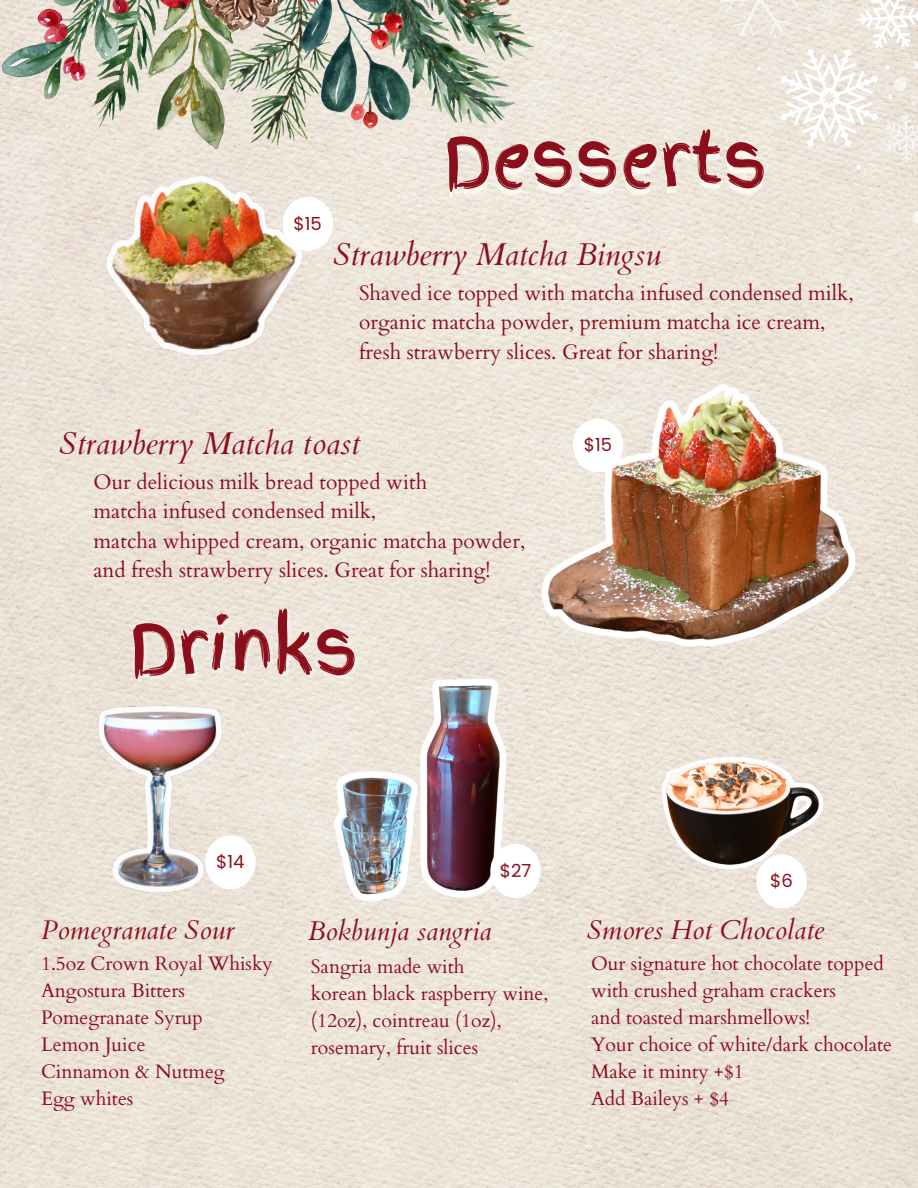
<style>
.page{position:relative;width:918px;height:1188px;background:#fff}
.page>*{position:absolute;margin:0;border:0;box-sizing:border-box;transform-origin:0 0}
.t1{font:69px "Finger Paint";letter-spacing:-.005em;color:#8b0e1b}
.t2{font:italic 31.5px "Cardo";color:#8b0e1b}
.t3{font:italic 27px "Cardo";color:#8b0e1b}
.t4{font:21px "Cardo";color:#8b0e1b}
.t5{font:19.5px "Cardo";color:#8b0e1b}
.t6{font:18px "Poppins";color:#8b0e1b}
</style>
<div class="page">
<img style="left:0;top:0;width:918px;height:1188px">
<img style="left:0;top:0;width:553px;height:148px">
<img style="left:512px;top:359px;width:376px;height:287px">
<img style="left:646px;top:745px;width:191px;height:141px">
<img style="left:67px;top:659px;width:188px;height:257px">
<img style="left:273px;top:659px;width:267px;height:268px">
<img style="left:92px;top:163px;width:227px;height:215px">
<svg style="left:912px;top:211px;width:6px;height:13px"></svg>
<div style="left:283px;top:197px;width:50px;height:54px;background:#fff;border-radius:50%"></div>
<div style="left:573px;top:418px;width:50px;height:54px;background:#fff;border-radius:50%"></div>
<div style="left:205px;top:835px;width:51px;height:54px;background:#fff;border-radius:50%"></div>
<div style="left:490px;top:844px;width:51px;height:54px;background:#fff;border-radius:50%"></div>
<div style="left:756px;top:854px;width:51px;height:54px;background:#fff;border-radius:50%"></div>
<svg style="left:447px;top:135px;width:82px;height:57px;background:#eee6dc"></svg>
<svg style="left:653px;top:0;width:265px;height:189px;background:#eee7dd"></svg>
<svg style="left:133px;top:622px;width:42px;height:57px;background:#eae1d6"></svg>
<svg style="left:317px;top:628px;width:38px;height:47px;background:#ede5db"></svg>
<p class="t6" style="left:294px;top:211px;width:30px">$15</p>
<p class="t1" style="left:531px;top:110px;width:160px">sser</p>
<p class="t2" style="left:333px;top:234px;width:330px">Strawberry Matcha Bingsu</p>
<p class="t4" style="left:359px;top:279px;width:496px">Shaved ice topped with matcha infused condensed milk,</p>
<p class="t4" style="left:359px;top:309px;width:468px">organic matcha powder, premium matcha ice cream,</p>
<p class="t4" style="left:359px;top:338px;width:361px">fresh strawberry slices. Great for sharing!</p>
<p class="t2" style="left:59px;top:423px;width:302px">Strawberry Matcha toast</p>
<p class="t4" style="left:94px;top:468px;width:335px">Our delicious milk bread topped with</p>
<p class="t4" style="left:94px;top:498px;width:284px">matcha infused condensed milk,</p>
<p class="t4" style="left:94px;top:527px;width:433px">matcha whipped cream, organic matcha powder,</p>
<p class="t4" style="left:94px;top:556px;width:398px">and fresh strawberry slices. Great for sharing!</p>
<p class="t1" style="left:177px;top:597px;width:139px">rink</p>
<p class="t6" style="left:584px;top:432px;width:30px">$15</p>
<p class="t6" style="left:216px;top:849px;width:30px">$14</p>
<p class="t3" style="left:41px;top:913px;width:195px">Pomegranate Sour</p>
<p class="t5" style="left:41px;top:951px;width:233px">1.5oz Crown Royal Whisky</p>
<p class="t5" style="left:41px;top:978px;width:146px">Angostura Bitters</p>
<p class="t5" style="left:41px;top:1005px;width:163px">Pomegranate Syrup</p>
<p class="t5" style="left:41px;top:1032px;width:106px">Lemon Juice</p>
<p class="t5" style="left:41px;top:1059px;width:185px">Cinnamon &amp; Nutmeg</p>
<p class="t5" style="left:41px;top:1086px;width:94px">Egg whites</p>
<p class="t6" style="left:500px;top:858px;width:33px">$27</p>
<p class="t3" style="left:308px;top:913px;width:185px">Bokbunja sangria</p>
<p class="t5" style="left:311px;top:954px;width:155px">Sangria made with</p>
<p class="t5" style="left:311px;top:981px;width:239px">korean black raspberry wine,</p>
<p class="t5" style="left:311px;top:1008px;width:192px">(12oz), cointreau (1oz),</p>
<p class="t5" style="left:311px;top:1035px;width:169px">rosemary, fruit slices</p>
<p class="t6" style="left:770px;top:868px;width:24px">$6</p>
<p class="t3" style="left:587px;top:913px;width:239px">Smores Hot Chocolate</p>
<p class="t5" style="left:591px;top:950px;width:294px">Our signature hot chocolate topped</p>
<p class="t5" style="left:591px;top:977px;width:247px">with crushed graham crackers</p>
<p class="t5" style="left:591px;top:1004px;width:221px">and toasted marshmellows!</p>
<p class="t5" style="left:591px;top:1031px;width:303px">Your choice of white/dark chocolate</p>
<p class="t5" style="left:591px;top:1058px;width:154px">Make it minty +$1</p>
<p class="t5" style="left:591px;top:1085px;width:140px">Add Baileys + $4</p>
</div>
